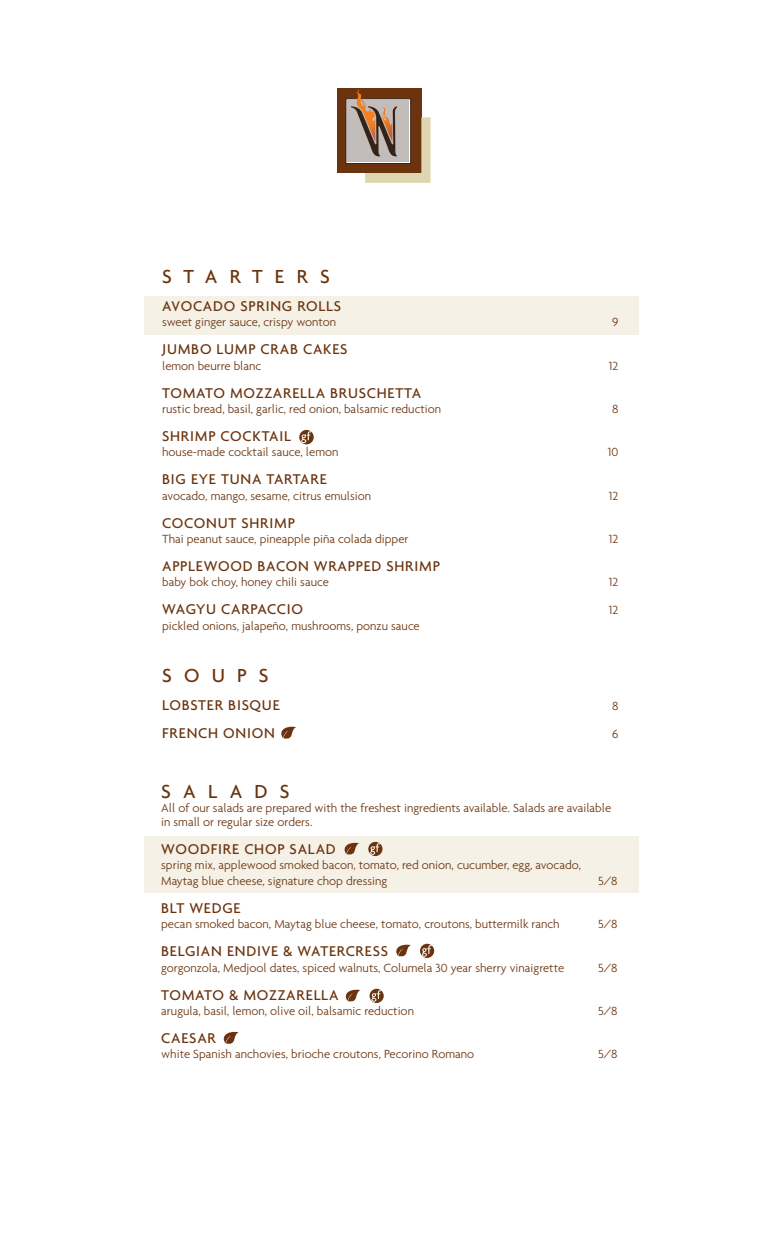
<style>
.page{position:relative;width:765px;height:1260px;background:#fff}
.page>*{position:absolute;margin:0;border:0;box-sizing:border-box;transform-origin:0 0}
.t1{font:500 20.38px "Agenda";letter-spacing:.6em;color:#6b340f}
.t2{font:500 15.25px "Agenda";letter-spacing:.05em;color:#6b340f}
.t3{font:300 12.75px/14px "Agenda";color:#6b340f}
</style>
<div class="page">
<div style="left:144px;top:296px;width:495px;height:39px;background:#f5f1e7"></div>
<div style="left:144px;top:836px;width:495px;height:56px;background:#f5f1e7"></div>
<svg style="left:299px;top:430px;width:15px;height:14px"></svg>
<svg style="left:301px;top:431px;width:10px;height:12px"></svg>
<div style="left:337px;top:89px;width:84px;height:84px;background:#6b340f"></div>
<svg style="left:346px;top:99px;width:5px;height:65px"></svg>
<div style="left:348px;top:101px;width:61px;height:61px;background:#c2bdba"></div>
<svg style="left:351px;top:90px;width:80px;height:93px"></svg>
<svg style="left:281px;top:726px;width:15px;height:13px"></svg>
<svg style="left:223px;top:1031px;width:16px;height:13px"></svg>
<svg style="left:344px;top:842px;width:15px;height:13px"></svg>
<div style="left:368px;top:842px;width:14px;height:14px;background:#6b340f;border-radius:50%"></div>
<svg style="left:370px;top:843px;width:10px;height:12px"></svg>
<svg style="left:396px;top:944px;width:15px;height:13px"></svg>
<div style="left:420px;top:944px;width:14px;height:14px;background:#6b340f;border-radius:50%"></div>
<svg style="left:422px;top:945px;width:10px;height:12px"></svg>
<svg style="left:345px;top:989px;width:15px;height:13px"></svg>
<svg style="left:370px;top:989px;width:14px;height:14px"></svg>
<svg style="left:371px;top:990px;width:10px;height:12px"></svg>
<h1 class="t1" style="left:162px;top:264px;width:169px">STARTERS</h1>
<p class="t2" style="left:162px;top:297px;width:31px">AVOCADO</p>
<p class="t2" style="left:240px;top:297px;width:26px">SPRING</p>
<p class="t2" style="left:297px;top:297px;width:45px">ROLLS</p>
<p class="t3" style="left:162px;top:315px;width:176px">sweet ginger sauce, crispy wonton</p>
<p class="t3" style="left:612px;top:315px;width:8px">9</p>
<p class="t2" style="left:162px;top:340px;width:28px">JUMBO</p>
<p class="t2" style="left:217px;top:340px;width:64px">LUMP CRAB</p>
<p class="t2" style="left:303px;top:340px;width:38px">CAKES</p>
<p class="t3" style="left:162px;top:358px;width:101px">lemon beurre blanc</p>
<p class="t3" style="left:609px;top:358px;width:11px">12</p>
<p class="t2" style="left:162px;top:383px;width:260px">TOMATO MOZZARELLA BRUSCHETTA</p>
<p class="t3" style="left:162px;top:402px;width:281px">rustic bread, basil, garlic, red onion, balsamic reduction</p>
<p class="t3" style="left:612px;top:402px;width:8px">8</p>
<p class="t2" style="left:162px;top:427px;width:18px">SHRIM</p>
<p class="t2" style="left:208px;top:427px;width:62px">P COC KTAIL</p>
<p class="t3" style="left:162px;top:445px;width:178px">house-made cocktail sauce, lemon</p>
<p class="t3" style="left:608px;top:445px;width:12px">10</p>
<p class="t2" style="left:162px;top:470px;width:166px">BIG EYE TUNA TARTARE</p>
<p class="t3" style="left:162px;top:488px;width:211px">avocado, mango, sesame, citrus emulsion</p>
<p class="t3" style="left:609px;top:488px;width:11px">12</p>
<p class="t2" style="left:162px;top:514px;width:22px">COCON</p>
<p class="t2" style="left:218px;top:514px;width:42px">UT SHRIM</p>
<p class="t2" style="left:288px;top:514px;width:9px">P</p>
<p class="t3" style="left:162px;top:532px;width:248px">Thai peanut sauce, pineapple piña colada dipper</p>
<p class="t3" style="left:609px;top:532px;width:11px">12</p>
<p class="t2" style="left:162px;top:557px;width:38px">APPLEWOOD</p>
<p class="t2" style="left:258px;top:557px;width:20px">BACON</p>
<p class="t2" style="left:314px;top:557px;width:91px">WRAPPED SHRIM</p>
<p class="t2" style="left:433px;top:557px;width:9px">P</p>
<p class="t3" style="left:162px;top:575px;width:168px">baby bok choy, honey chili sauce</p>
<p class="t3" style="left:609px;top:575px;width:11px">12</p>
<p class="t2" style="left:162px;top:600px;width:12px">WAGY</p>
<p class="t2" style="left:206px;top:600px;width:26px">U CAR</p>
<p class="t2" style="left:251px;top:600px;width:17px">PACCIO</p>
<p class="t3" style="left:609px;top:603px;width:11px">12</p>
<p class="t3" style="left:162px;top:618px;width:259px">pickled onions, jalapeño, mushrooms, ponzu sauce</p>
<h1 class="t1" style="left:162px;top:663px;width:19px">SO</h1>
<h1 class="t1" style="left:212px;top:663px;width:57px">UPS</h1>
<p class="t2" style="left:162px;top:696px;width:18px">LOBSTER</p>
<p class="t2" style="left:228px;top:696px;width:52px">BISQUE</p>
<p class="t3" style="left:612px;top:699px;width:8px">8</p>
<p class="t2" style="left:162px;top:724px;width:10px">FRENCH</p>
<p class="t2" style="left:223px;top:724px;width:23px">ONION</p>
<p class="t3" style="left:612px;top:727px;width:8px">6</p>
<h1 class="t1" style="left:161px;top:779px;width:128px">SALADS</h1>
<p class="t3" style="left:161px;top:801px;width:451px">All of our salads are prepared with the freshest ingredients available. Salads are available in small or regular size orders.</p>
<p class="t2" style="left:161px;top:840px;width:27px">WOOD</p>
<p class="t2" style="left:211px;top:840px;width:15px">FIRE</p>
<p class="t2" style="left:244px;top:840px;width:64px">CHOP SALAD</p>
<p class="t3" style="left:161px;top:858px;width:421px;line-height:15.2px">spring mix, applewood smoked bacon, tomato, red onion, cucumber, egg, avocado,<br>Maytag blue cheese, signature chop dressing</p>
<p class="t3" style="left:598px;top:873px;width:21px">5/8</p>
<p class="t2" style="left:161px;top:899px;width:81px">BLT WEDGE</p>
<p class="t3" style="left:161px;top:917px;width:400px">pecan smoked bacon, Maytag blue cheese, tomato, croutons, buttermilk ranch</p>
<p class="t3" style="left:598px;top:917px;width:21px">5/8</p>
<p class="t2" style="left:161px;top:942px;width:75px">BELGIAN ENDI</p>
<p class="t2" style="left:262px;top:942px;width:46px">VE &amp; WATERCRESS</p>
<p class="t3" style="left:161px;top:960px;width:405px">gorgonzola, Medjool dates, spiced walnuts, Columela 30 year sherry vinaigrette</p>
<p class="t3" style="left:598px;top:960px;width:21px">5/8</p>
<p class="t2" style="left:161px;top:985px;width:12px">TOMATO</p>
<p class="t2" style="left:229px;top:985px;width:25px">&amp; MOZZARELLA</p>
<p class="t3" style="left:161px;top:1003px;width:254px">arugula, basil, lemon, olive oil, balsamic reduction</p>
<p class="t3" style="left:598px;top:1003px;width:21px">5/8</p>
<p class="t2" style="left:161px;top:1028px;width:56px">CAESAR</p>
<p class="t3" style="left:161px;top:1047px;width:315px">white Spanish anchovies, brioche croutons, Pecorino Romano</p>
<p class="t3" style="left:598px;top:1047px;width:21px">5/8</p>
</div>
